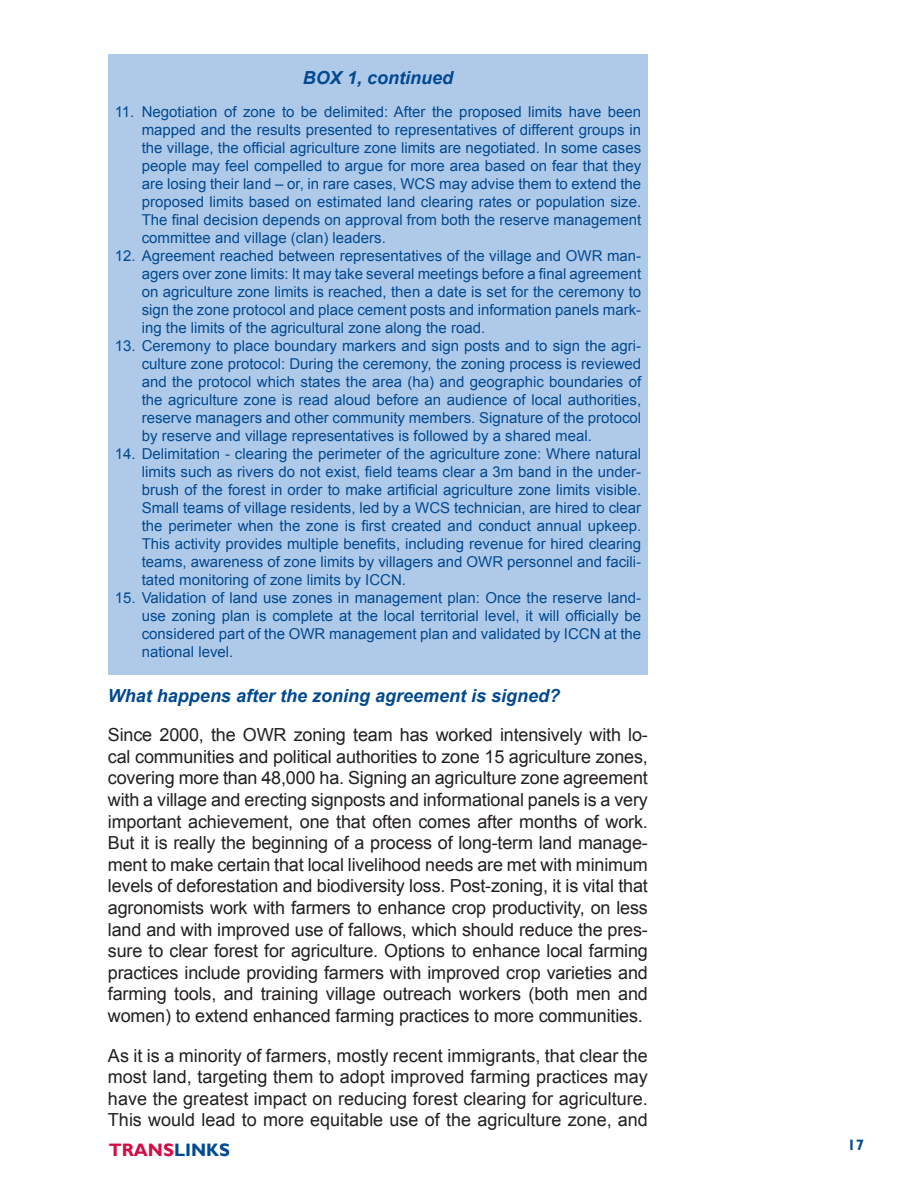
<style>
.page{position:relative;width:918px;height:1188px;background:#fff}
.page>*{position:absolute;margin:0;border:0;box-sizing:border-box;transform-origin:0 0}
.t1{font:18px/21.6px "Arial";letter-spacing:-.005em;color:#231f20;text-align:justify}
.t2{font:italic 700 18px "Arial";color:#014990}
.t3{font:700 18px "Gill Sans";color:#d20d44}
.t4{font:15px/18px "Arial";color:#014990;text-align:justify}
.t5{font:700 15px "Gill Sans";color:#014990}
.s1{color:#014990}
</style>
<div class="page">
<div style="left:108px;top:54px;width:540px;height:621px;background:#afcae9"></div>
<p class="t2" style="left:303px;top:66px;width:152px">BOX 1, continued</p>
<p class="t4" style="left:142px;top:103px;width:501px;text-indent:-27px">11. Negotiation of zone to be delimited: After the proposed limits have been mapped and the results presented to representatives of different groups in the village, the official agriculture zone limits are negotiated. In some cases people may feel compelled to argue for more area based on fear that they are losing their land – or, in rare cases, WCS may advise them to extend the proposed limits based on estimated land clearing rates or population size.<br>The final decision depends on approval from both the reserve management committee and village (clan) leaders.</p>
<p class="t4" style="left:142px;top:247px;width:501px;text-indent:-27px">12. Agreement reached between representatives of the village and OWR man&shy;agers over zone limits: It may take several meetings before a final agreement on agriculture zone limits is reached, then a date is set for the ceremony to sign the zone protocol and place cement posts and information panels mark&shy;ing the limits of the agricultural zone along the road.</p>
<p class="t4" style="left:142px;top:337px;width:501px;text-indent:-27px">13. Ceremony to place boundary markers and sign posts and to sign the agri&shy;culture zone protocol: During the ceremony, the zoning process is reviewed and the protocol which states the area (ha) and geographic boundaries of the agriculture zone is read aloud before an audience of local authorities, reserve managers and other community members. Signature of the protocol by reserve and village representatives is followed by a shared meal.</p>
<p class="t4" style="left:142px;top:445px;width:501px;text-indent:-27px">14. Delimitation - clearing the perimeter of the agriculture zone: Where natural limits such as rivers do not exist, field teams clear a 3m band in the under&shy;brush of the forest in order to make artificial agriculture zone limits visible.<br>Small teams of village residents, led by a WCS technician, are hired to clear the perimeter when the zone is first created and conduct annual upkeep.<br>This activity provides multiple benefits, including revenue for hired clearing teams, awareness of zone limits by villagers and OWR personnel and facili&shy;tated monitoring of zone limits by ICCN.</p>
<p class="t4" style="left:142px;top:589px;width:501px;text-indent:-27px">15. Validation of land use zones in management plan: Once the reserve land&shy;use zoning plan is complete at the local territorial level, it will officially be considered part of the OWR management plan and validated by ICCN at the national level.</p>
<p class="t2" style="left:108px;top:684px;width:454px">What happens after the zoning agreement is signed?</p>
<p class="t1" style="left:108px;top:724px;width:541px">Since 2000, the OWR zoning team has worked intensively with lo&shy;cal communities and political authorities to zone 15 agriculture zones, covering more than 48,000 ha. Signing an agriculture zone agreement with a village and erecting signposts and informational panels is a very important achievement, one that often comes after months of work.<br>But it is really the beginning of a process of long-term land manage&shy;ment to make certain that local livelihood needs are met with minimum levels of deforestation and biodiversity loss. Post-zoning, it is vital that agronomists work with farmers to enhance crop productivity, on less land and with improved use of fallows, which should reduce the pres&shy;sure to clear forest for agriculture. Options to enhance local farming practices include providing farmers with improved crop varieties and farming tools, and training village outreach workers (both men and women) to extend enhanced farming practices to more communities.</p>
<p class="t1" style="left:108px;top:1045px;width:541px">As it is a minority of farmers, mostly recent immigrants, that clear the most land, targeting them to adopt improved farming practices may have the greatest impact on reducing forest clearing for agriculture.<br>This would lead to more equitable use of the agriculture zone, and</p>
<p class="t3" style="left:109px;top:1139px;width:123px">TRANS<span class="s1">LINKS</span></p>
<p class="t5" style="left:847px;top:1136px;width:18px">17</p>
</div>
